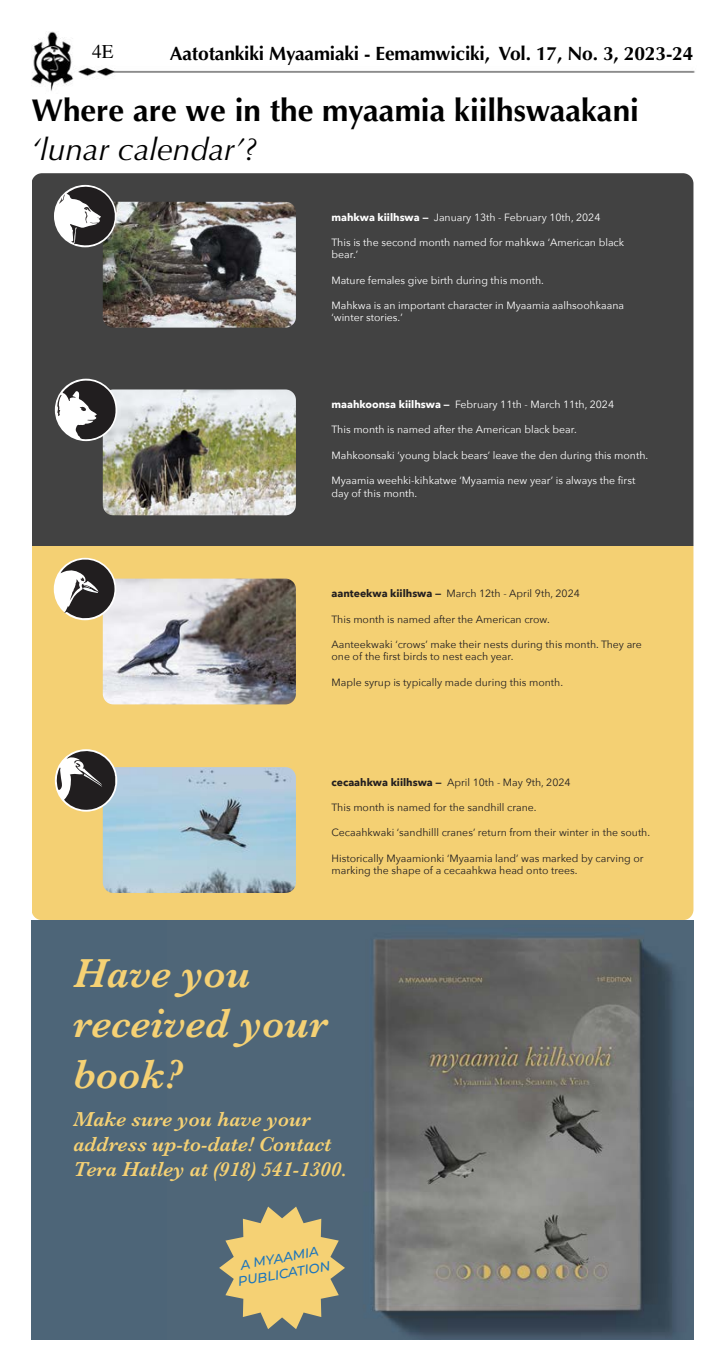
<style>
.page{position:relative;width:725px;height:1371px;background:#fff}
.page>*{position:absolute;margin:0;border:0;box-sizing:border-box;transform-origin:0 0}
.t1{font:italic 600 42px/50.4px "Baskerville";color:#f5d174}
.t2{font:700 31.5px "Optima";color:#000}
.t3{font:italic 31.5px "Optima";color:#000}
.t4{font:italic 600 21px/25.2px "Baskerville";color:#f5d174}
.t5{font:700 19.25px "Optima";letter-spacing:-.01em;color:#000}
.t6{font:19.25px "Times";color:#000}
.t7{font:italic 500 13.12px/15.8px "Montserrat";color:#1c75bc;text-align:center}
.t8{font:10.5px/12.6px "Avenir Next";color:#231f20}
.t9{font:10.5px/12.6px "Avenir Next";color:#fff}
.s1{font-weight:700}
</style>
<div class="page">
<img style="left:32px;top:31px;width:663px;height:60px">
<div style="left:32px;top:173px;width:661px;height:185px;background:#424242"></div>
<div style="left:32px;top:358px;width:661px;height:189px;background:#424242"></div>
<div style="left:32px;top:546px;width:661px;height:190px;background:#f4d073"></div>
<div style="left:32px;top:735px;width:661px;height:185px;background:#f4d073"></div>
<img style="left:103px;top:202px;width:193px;height:125px">
<img style="left:103px;top:389px;width:193px;height:126px">
<img style="left:103px;top:578px;width:193px;height:126px">
<img style="left:103px;top:767px;width:193px;height:125px">
<svg style="left:57px;top:380px;width:60px;height:60px;background:#7d7c7d"></svg>
<svg style="left:56px;top:749px;width:59px;height:61px;background:#777266"></svg>
<div style="left:54px;top:558px;width:62px;height:62px;background:#fff;border-radius:50%"></div>
<svg style="left:61px;top:557px;width:54px;height:62px"></svg>
<div style="left:54px;top:185px;width:62px;height:62px;background:#fff;border-radius:50%"></div>
<svg style="left:59px;top:184px;width:60px;height:62px"></svg>
<div style="left:32px;top:920px;width:321px;height:419px;background:#4d6578"></div>
<img style="left:267px;top:920px;width:426px;height:419px">
<svg style="left:219px;top:1206px;width:126px;height:122px"></svg>
<h3 class="t6" style="left:92px;top:34px;width:23px">4E</h3>
<h3 class="t5" style="left:170px;top:42px;width:525px">Aatotankiki Myaamiaki - Eemamwiciki, Vol. 17, No. 3, 2023-24</h3>
<h2 class="t2" style="left:32px;top:92px;width:609px">Where are we in the myaamia kiilhswaakani</h2>
<h2 class="t3" style="left:32px;top:131px;width:227px">‘lunar calendar’?</h2>
<p class="t9" style="left:331px;top:210px;width:270px"><span class="s1">mahkwa kiilhswa —</span> January 13th - February 10th, 2024</p>
<p class="t9" style="left:331px;top:235px;width:294px">This is the second month named for mahkwa ʻAmerican black bear.ʼ</p>
<p class="t9" style="left:331px;top:273px;width:214px">Mature females give birth during this month.</p>
<p class="t9" style="left:331px;top:298px;width:294px">Mahkwa is an important character in Myaamia aalhsoohkaana ʻwinter stories.ʼ</p>
<p class="t9" style="left:331px;top:398px;width:284px"><span class="s1">maahkoonsa kiilhswa —</span> February 11th - March 11th, 2024</p>
<p class="t9" style="left:331px;top:423px;width:247px">This month is named after the American black bear.</p>
<p class="t9" style="left:331px;top:448px;width:318px">Mahkoonsaki ‘young black bearsʼ leave the den during this month.</p>
<p class="t9" style="left:331px;top:473px;width:305px">Myaamia weehki-kihkatwe ʻMyaamia new year’ is always the first day of this month.</p>
<p class="t8" style="left:331px;top:587px;width:250px"><span class="s1">aanteekwa kiilhswa —</span> March 12th - April 9th, 2024</p>
<p class="t8" style="left:331px;top:612px;width:220px">This month is named after the American crow.</p>
<p class="t8" style="left:331px;top:637px;width:312px">Aanteekwaki ʻcrows’ make their nests during this month. They are one of the first birds to nest each year.</p>
<p class="t8" style="left:331px;top:675px;width:233px">Maple syrup is typically made during this month.</p>
<p class="t8" style="left:331px;top:775px;width:240px"><span class="s1">cecaahkwa kiilhswa —</span> April 10th - May 9th, 2024</p>
<p class="t8" style="left:331px;top:800px;width:206px">This month is named for the sandhill crane.</p>
<p class="t8" style="left:331px;top:825px;width:320px">Cecaahkwaki ʻsandhilll cranes’ return from their winter in the south.</p>
<p class="t8" style="left:331px;top:851px;width:313px">Historically Myaamionki ‘Myaamia land’ was marked by carving or marking the shape of a cecaahkwa head onto trees.</p>
<h1 class="t1" style="left:73px;top:948px;width:256px">Have you received your book?</h1>
<h3 class="t4" style="left:73px;top:1106px;width:275px">Make sure you have your address up-to-date! Contact<br>Tera Hatley at (918) 541-1300.</h3>
<p class="t7" style="left:234px;top:1257px;width:95px;rotate:-10deg">A MYAAMIA<br>PUBLICATION</p>
</div>
